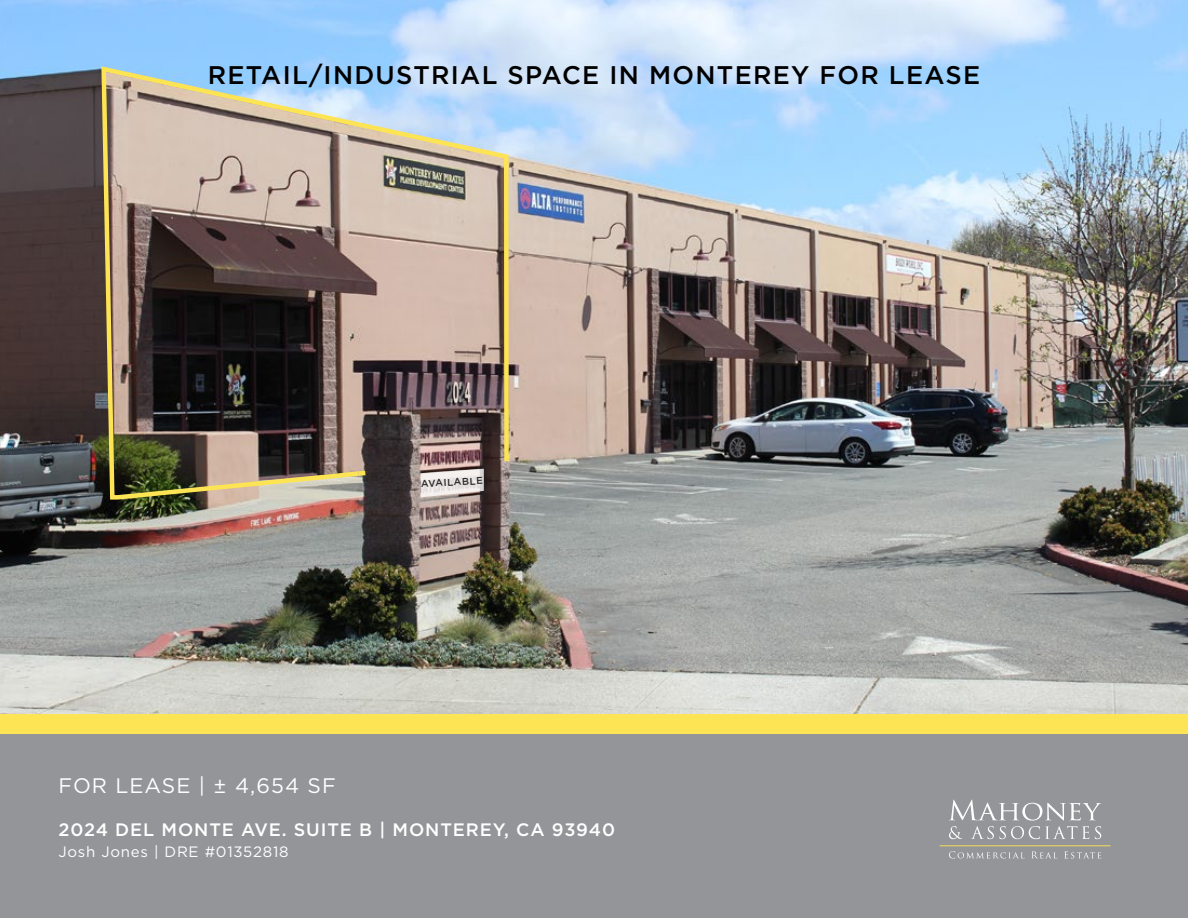
<style>
.page{position:relative;width:1188px;height:918px;background:#fff}
.page>*{position:absolute;margin:0;border:0;box-sizing:border-box;transform-origin:0 0}
.t1{font:500 25.5px "Gotham";letter-spacing:.05em;color:#000}
.t2{font:21px "Gotham";letter-spacing:.05em;color:#fff}
.t3{font:500 18px "Gotham";letter-spacing:.05em;color:#fff}
.t4{font:15px "Gotham";letter-spacing:.05em;color:#fff}
.t5{font:500 9.9px "Gotham";color:#292927}
</style>
<div class="page">
<img style="left:0;top:0;width:1188px;height:715px">
<div style="left:0;top:727px;width:1188px;height:191px;background:#939598"></div>
<div style="left:0;top:715px;width:1188px;height:19px;background:#fde454"></div>
<svg style="left:940px;top:845px;width:171px;height:14px"></svg>
<svg style="left:949px;top:800px;width:152px;height:39px"></svg>
<img style="left:99px;top:64px;width:414px;height:438px">
<p class="t1" style="left:208px;top:58px;width:774px">RETAIL/INDUSTRIAL SPACE IN MONTEREY FOR LEASE</p>
<p class="t5" style="left:421px;top:477px;width:63px;rotate:-3deg">AVAILABLE</p>
<p class="t2" style="left:58px;top:772px;width:279px">FOR LEASE | ± 4,654 SF</p>
<p class="t3" style="left:58px;top:818px;width:558px">2024 DEL MONTE AVE. SUITE B | MONTEREY, CA 93940</p>
<p class="t4" style="left:58px;top:842px;width:232px">Josh Jones | DRE #01352818</p>
</div>
